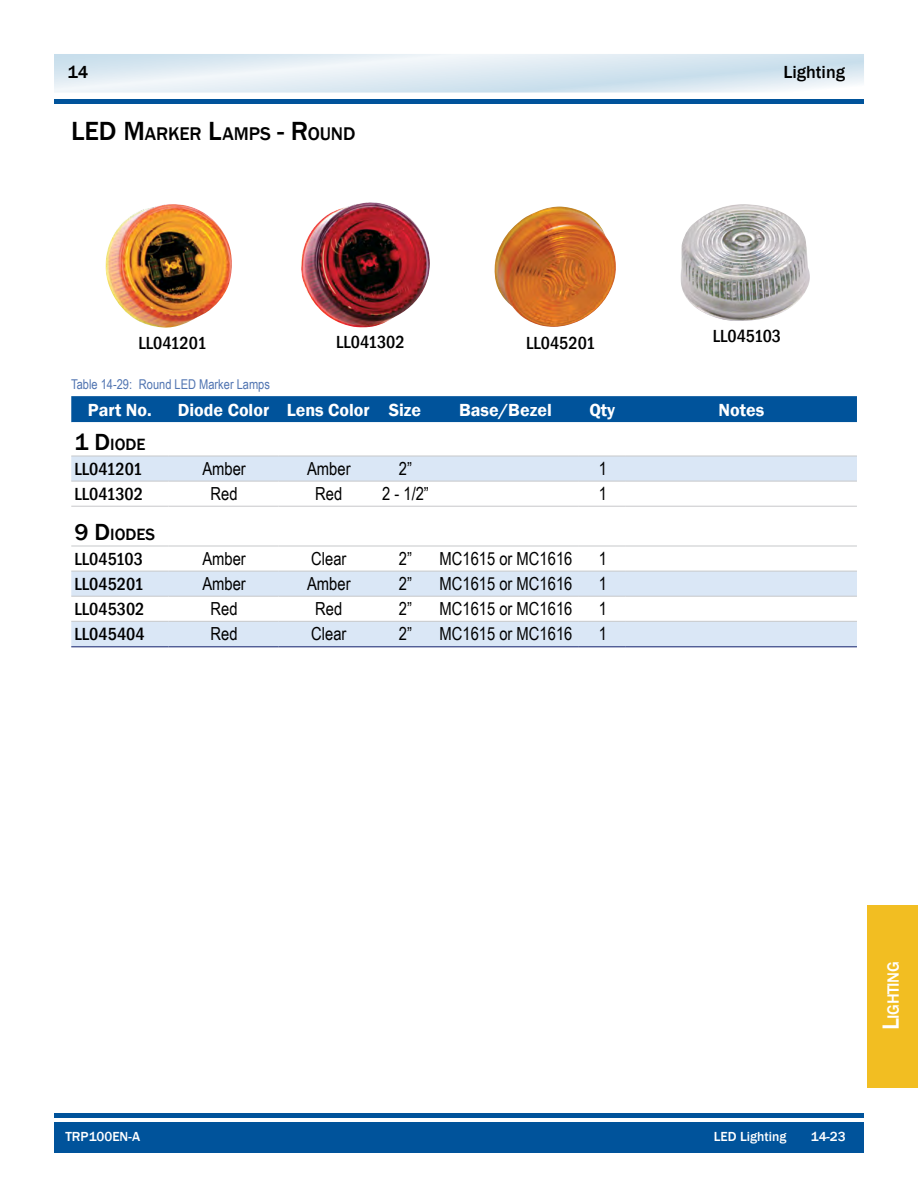
<style>
.page{position:relative;width:918px;height:1188px;background:#fff}
.page>*{position:absolute;margin:0;border:0;box-sizing:border-box;transform-origin:0 0}
.t1{font:500 27px "Franklin Gothic";color:#000}
.t2{font:500 18.9px "Franklin Gothic";letter-spacing:-.005em;color:#000}
.cellcenter1{font:18px "Arial Narrow";color:#000}
._1partnumber{font:500 condensed 18px "Franklin Gothic";color:#000}
.tablehead1{font:600 18px "Franklin Gothic";color:#fff}
.t3{font:500 18px "Franklin Gothic";color:#000}
.heading3{font:500 16.8px "Franklin Gothic";letter-spacing:-.005em;color:#000}
.t4{font:500 16.8px "Franklin Gothic";letter-spacing:-.03em;color:#fff}
.t5{font:13.5px "Arial Narrow";color:#5074b1}
.t6{font:500 13.5px "Franklin Gothic";color:#fff}
.s1{font-size:27px}
.s2{font-size:24px}
</style>
<div class="page">
<svg style="left:54px;top:54px;width:810px;height:39px"></svg>
<div style="left:54px;top:1122px;width:810px;height:30px;background:#00539b"></div>
<div style="left:54px;top:99px;width:810px;height:5px;background:#00539b"></div>
<div style="left:54px;top:1113px;width:810px;height:5px;background:#00539b"></div>
<div style="left:867px;top:905px;width:51px;height:183px;background:#f2be22"></div>
<div style="left:71px;top:396px;width:786px;height:26px;background:#00539b"></div>
<svg style="left:71px;top:422px;width:786px;height:34px"></svg>
<svg style="left:71px;top:457px;width:786px;height:189px"></svg>
<hr style="left:71px;top:456px;width:97px;height:1px;background:#c7c8ca">
<hr style="left:168px;top:456px;width:111px;height:1px;background:#c7c8ca">
<hr style="left:279px;top:456px;width:99px;height:1px;background:#c7c8ca">
<hr style="left:378px;top:456px;width:54px;height:1px;background:#c7c8ca">
<hr style="left:432px;top:456px;width:147px;height:1px;background:#c7c8ca">
<hr style="left:579px;top:456px;width:47px;height:1px;background:#c7c8ca">
<hr style="left:626px;top:456px;width:231px;height:1px;background:#c7c8ca">
<hr style="left:71px;top:481px;width:97px;height:1px;background:#c7c8ca">
<hr style="left:168px;top:481px;width:111px;height:1px;background:#c7c8ca">
<hr style="left:279px;top:481px;width:99px;height:1px;background:#c7c8ca">
<hr style="left:378px;top:481px;width:54px;height:1px;background:#c7c8ca">
<hr style="left:432px;top:481px;width:147px;height:1px;background:#c7c8ca">
<hr style="left:579px;top:481px;width:47px;height:1px;background:#c7c8ca">
<hr style="left:626px;top:481px;width:231px;height:1px;background:#c7c8ca">
<hr style="left:71px;top:506px;width:97px;height:1px;background:#c7c8ca">
<hr style="left:168px;top:506px;width:111px;height:1px;background:#c7c8ca">
<hr style="left:279px;top:506px;width:99px;height:1px;background:#c7c8ca">
<hr style="left:378px;top:506px;width:54px;height:1px;background:#c7c8ca">
<hr style="left:432px;top:506px;width:147px;height:1px;background:#c7c8ca">
<hr style="left:579px;top:506px;width:47px;height:1px;background:#c7c8ca">
<hr style="left:626px;top:506px;width:231px;height:1px;background:#c7c8ca">
<hr style="left:71px;top:546px;width:97px;height:1px;background:#c7c8ca">
<hr style="left:168px;top:546px;width:111px;height:1px;background:#c7c8ca">
<hr style="left:279px;top:546px;width:99px;height:1px;background:#c7c8ca">
<hr style="left:378px;top:546px;width:54px;height:1px;background:#c7c8ca">
<hr style="left:432px;top:546px;width:147px;height:1px;background:#c7c8ca">
<hr style="left:579px;top:546px;width:47px;height:1px;background:#c7c8ca">
<hr style="left:626px;top:546px;width:231px;height:1px;background:#c7c8ca">
<hr style="left:71px;top:571px;width:97px;height:1px;background:#c7c8ca">
<hr style="left:168px;top:571px;width:111px;height:1px;background:#c7c8ca">
<hr style="left:279px;top:571px;width:99px;height:1px;background:#c7c8ca">
<hr style="left:378px;top:571px;width:54px;height:1px;background:#c7c8ca">
<hr style="left:432px;top:571px;width:147px;height:1px;background:#c7c8ca">
<hr style="left:579px;top:571px;width:47px;height:1px;background:#c7c8ca">
<hr style="left:626px;top:571px;width:231px;height:1px;background:#c7c8ca">
<hr style="left:71px;top:596px;width:97px;height:1px;background:#c7c8ca">
<hr style="left:168px;top:596px;width:111px;height:1px;background:#c7c8ca">
<hr style="left:279px;top:596px;width:99px;height:1px;background:#c7c8ca">
<hr style="left:378px;top:596px;width:54px;height:1px;background:#c7c8ca">
<hr style="left:432px;top:596px;width:147px;height:1px;background:#c7c8ca">
<hr style="left:579px;top:596px;width:47px;height:1px;background:#c7c8ca">
<hr style="left:626px;top:596px;width:231px;height:1px;background:#c7c8ca">
<hr style="left:71px;top:621px;width:97px;height:1px;background:#c7c8ca">
<hr style="left:168px;top:621px;width:111px;height:1px;background:#c7c8ca">
<hr style="left:279px;top:621px;width:99px;height:1px;background:#c7c8ca">
<hr style="left:378px;top:621px;width:54px;height:1px;background:#c7c8ca">
<hr style="left:432px;top:621px;width:147px;height:1px;background:#c7c8ca">
<hr style="left:579px;top:621px;width:47px;height:1px;background:#c7c8ca">
<hr style="left:626px;top:621px;width:231px;height:1px;background:#c7c8ca">
<hr style="left:71px;top:646px;width:97px;height:1px;background:#28377c">
<hr style="left:168px;top:646px;width:111px;height:1px;background:#28377c">
<hr style="left:279px;top:646px;width:99px;height:1px;background:#28377c">
<hr style="left:378px;top:646px;width:54px;height:1px;background:#28377c">
<hr style="left:432px;top:646px;width:147px;height:1px;background:#28377c">
<hr style="left:579px;top:646px;width:47px;height:1px;background:#28377c">
<hr style="left:626px;top:646px;width:231px;height:1px;background:#28377c">
<img style="left:681px;top:204px;width:129px;height:117px">
<img style="left:494px;top:207px;width:122px;height:120px">
<img style="left:301px;top:202px;width:129px;height:126px">
<img style="left:105px;top:204px;width:127px;height:124px">
<p class="t3" style="left:68px;top:61px;width:23px">14</p>
<p class="t3" style="left:783px;top:61px;width:63px">Lighting</p>
<p class="t1" style="left:71px;top:115px;width:16px">LED</p>
<p class="t2" style="left:123px;top:122px;width:234px"><span class="s1">M</span>ARKER <span class="s1">L</span>AMPS <span class="s1">- R</span>OUND</p>
<p class="_1partnumber" style="left:139px;top:331px;width:70px">LL041201</p>
<p class="_1partnumber" style="left:336px;top:330px;width:70px">LL041302</p>
<p class="_1partnumber" style="left:526px;top:332px;width:71px">LL045201</p>
<p class="_1partnumber" style="left:713px;top:324px;width:70px">LL045103</p>
<p class="t5" style="left:71px;top:375px;width:200px">Table 14-29: Round LED Marker Lamps</p>
<p class="tablehead1" style="left:88px;top:398px;width:65px">Part No.</p>
<p class="tablehead1" style="left:178px;top:398px;width:93px">Diode Color</p>
<p class="tablehead1" style="left:287px;top:398px;width:85px">Lens Color</p>
<p class="tablehead1" style="left:389px;top:398px;width:34px">Size</p>
<p class="tablehead1" style="left:459px;top:398px;width:94px">Base/Bezel</p>
<p class="tablehead1" style="left:589px;top:398px;width:27px">Qty</p>
<p class="tablehead1" style="left:719px;top:398px;width:47px">Notes</p>
<p class="heading3" style="left:75px;top:434px;width:72px"><span class="s2">1 D</span>IODE</p>
<p class="_1partnumber" style="left:75px;top:457px;width:70px">LL041201</p>
<p class="cellcenter1" style="left:202px;top:456px;width:45px">Amber</p>
<p class="cellcenter1" style="left:307px;top:456px;width:45px">Amber</p>
<p class="cellcenter1" style="left:399px;top:456px;width:15px">2”</p>
<p class="cellcenter1" style="left:599px;top:456px;width:10px">1</p>
<p class="_1partnumber" style="left:75px;top:482px;width:70px">LL041302</p>
<p class="cellcenter1" style="left:211px;top:481px;width:29px">Red</p>
<p class="cellcenter1" style="left:315px;top:481px;width:29px">Red</p>
<p class="cellcenter1" style="left:382px;top:481px;width:48px">2 - 1/2”</p>
<p class="cellcenter1" style="left:599px;top:481px;width:10px">1</p>
<p class="heading3" style="left:75px;top:524px;width:82px"><span class="s2">9 D</span>IODES</p>
<p class="_1partnumber" style="left:75px;top:547px;width:70px">LL045103</p>
<p class="cellcenter1" style="left:202px;top:546px;width:45px">Amber</p>
<p class="cellcenter1" style="left:311px;top:546px;width:37px">Clear</p>
<p class="cellcenter1" style="left:399px;top:546px;width:15px">2”</p>
<p class="cellcenter1" style="left:440px;top:546px;width:134px">MC1615 or MC1616</p>
<p class="cellcenter1" style="left:599px;top:546px;width:10px">1</p>
<p class="_1partnumber" style="left:75px;top:572px;width:71px">LL045201</p>
<p class="cellcenter1" style="left:202px;top:571px;width:45px">Amber</p>
<p class="cellcenter1" style="left:307px;top:571px;width:45px">Amber</p>
<p class="cellcenter1" style="left:399px;top:571px;width:15px">2”</p>
<p class="cellcenter1" style="left:440px;top:571px;width:134px">MC1615 or MC1616</p>
<p class="cellcenter1" style="left:599px;top:571px;width:10px">1</p>
<p class="_1partnumber" style="left:75px;top:597px;width:71px">LL045302</p>
<p class="cellcenter1" style="left:211px;top:596px;width:29px">Red</p>
<p class="cellcenter1" style="left:315px;top:596px;width:29px">Red</p>
<p class="cellcenter1" style="left:399px;top:596px;width:15px">2”</p>
<p class="cellcenter1" style="left:440px;top:596px;width:134px">MC1615 or MC1616</p>
<p class="cellcenter1" style="left:599px;top:596px;width:10px">1</p>
<p class="_1partnumber" style="left:75px;top:622px;width:72px">LL045404</p>
<p class="cellcenter1" style="left:211px;top:621px;width:29px">Red</p>
<p class="cellcenter1" style="left:311px;top:621px;width:37px">Clear</p>
<p class="cellcenter1" style="left:399px;top:621px;width:15px">2”</p>
<p class="cellcenter1" style="left:440px;top:621px;width:134px">MC1615 or MC1616</p>
<p class="cellcenter1" style="left:599px;top:621px;width:10px">1</p>
<p class="t4" style="left:883px;top:1030px;width:70px;rotate:-90deg"><span class="s2">L</span>IGHTING</p>
<p class="t6" style="left:65px;top:1129px;width:76px">TRP100EN-A</p>
<p class="t6" style="left:714px;top:1129px;width:74px">LED Lighting</p>
<p class="t6" style="left:811px;top:1129px;width:36px">14-23</p>
</div>
